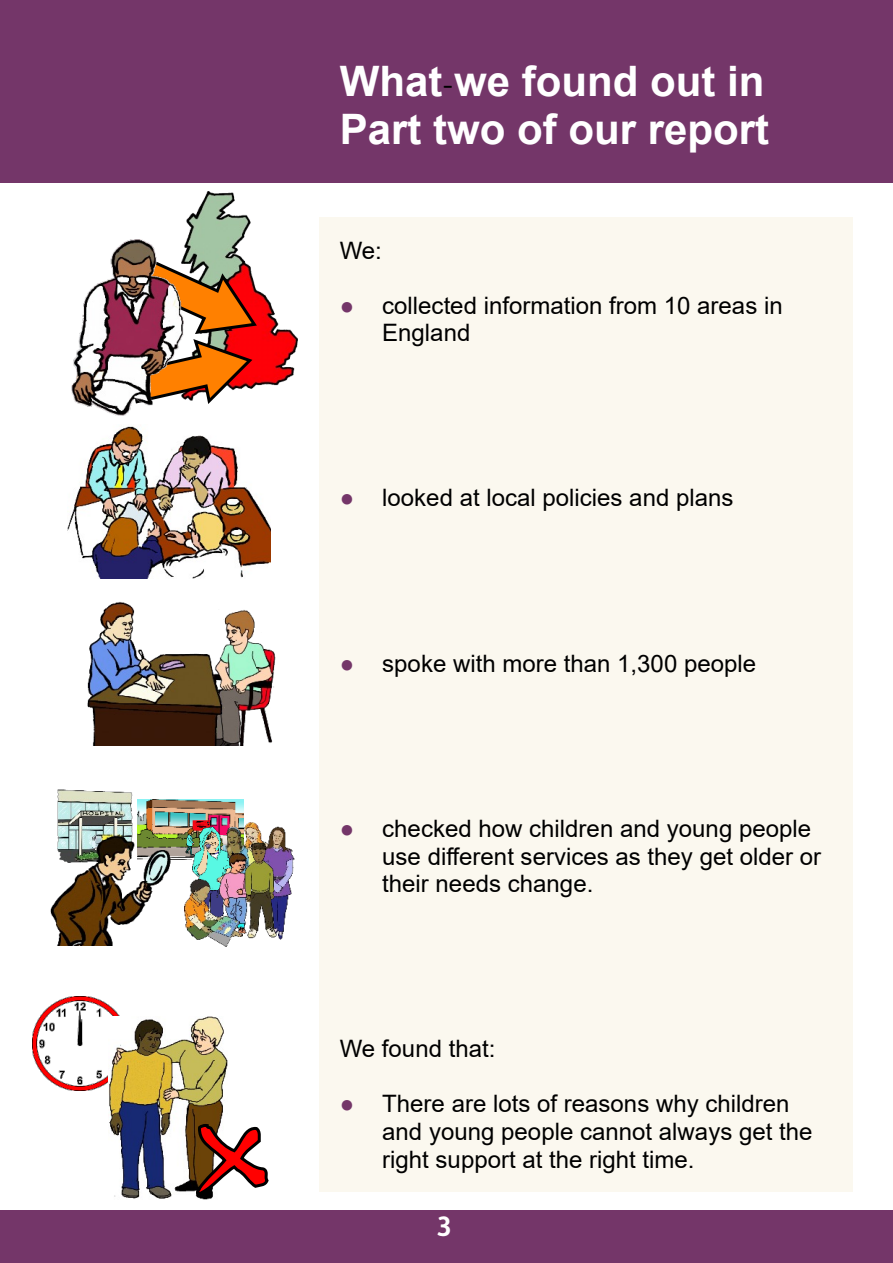
<style>
.page{position:relative;width:893px;height:1263px;background:#fff}
.page>*{position:absolute;margin:0;border:0;box-sizing:border-box;transform-origin:0 0}
.t1{font:700 42px/48.2px "Arial";color:#fff}
.t2{font:700 27px "FS Me";color:#fff}
.t3{font:24px/27.6px "Arial";color:#000}
.t4{font:24px "Times New Roman";color:#743669}
.s1{font-family:"FS Me";font-weight:400;font-size:27px;color:#000}
</style>
<div class="page">
<div style="left:0;top:1210px;width:893px;height:53px;background:#743669"></div>
<img style="left:33px;top:996px;width:87px;height:95px">
<img style="left:183px;top:191px;width:114px;height:195px">
<img style="left:67px;top:426px;width:204px;height:153px">
<img style="left:87px;top:602px;width:189px;height:143px">
<img style="left:57px;top:789px;width:76px;height:38px">
<img style="left:137px;top:800px;width:106px;height:58px">
<img style="left:214px;top:820px;width:30px;height:4px">
<img style="left:185px;top:824px;width:53px;height:55px">
<img style="left:219px;top:851px;width:19px;height:28px">
<img style="left:238px;top:821px;width:57px;height:119px">
<img style="left:241px;top:841px;width:38px;height:99px">
<img style="left:185px;top:879px;width:57px;height:68px">
<img style="left:50px;top:827px;width:129px;height:119px">
<img style="left:108px;top:1017px;width:119px;height:183px">
<svg style="left:195px;top:1122px;width:74px;height:75px"></svg>
<svg style="left:183px;top:257px;width:75px;height:147px"></svg>
<img style="left:71px;top:240px;width:112px;height:176px">
<div style="left:0;top:0;width:893px;height:183px;background:#743669"></div>
<div style="left:320px;top:217px;width:533px;height:975px;background:#fbf8ef"></div>
<h1 class="t1" style="left:340px;top:61px;width:431px">What <span class="s1">-</span>we found out in<br>Part two of our report</h1>
<p class="t3" style="left:340px;top:239px;width:44px">We:</p>
<p class="t4" style="left:340px;top:297px;width:16px">●</p>
<p class="t3" style="left:382px;top:294px;width:402px">collected information from 10 areas in<br>England</p>
<p class="t4" style="left:340px;top:490px;width:16px">●</p>
<p class="t3" style="left:382px;top:486px;width:353px">looked at local policies and plans</p>
<p class="t4" style="left:340px;top:655px;width:16px">●</p>
<p class="t3" style="left:382px;top:652px;width:375px">spoke with more than 1,300 people</p>
<p class="t4" style="left:340px;top:820px;width:16px">●</p>
<p class="t3" style="left:382px;top:817px;width:440px">checked how children and young people use different services as they get older or their needs change.</p>
<p class="t3" style="left:340px;top:1037px;width:157px">We found that:</p>
<p class="t3" style="left:382px;top:1092px;width:432px">There are lots of reasons why children and young people cannot always get the right support at the right time.</p>
<p class="t4" style="left:340px;top:1096px;width:16px">●</p>
<p class="t2" style="left:436px;top:1216px;width:17px">3</p>
</div>
